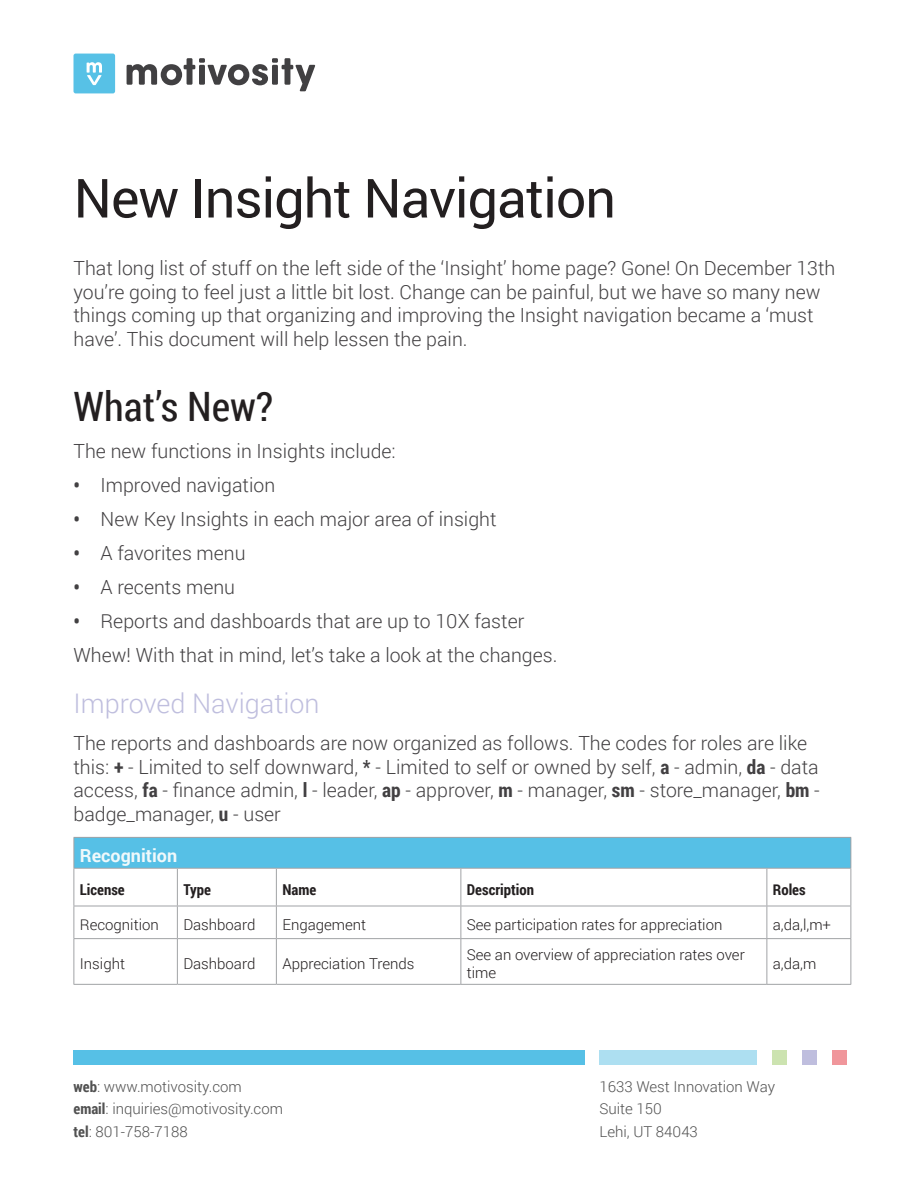
<style>
.page{position:relative;width:918px;height:1188px;background:#fff}
.page>*{position:absolute;margin:0;border:0;box-sizing:border-box;transform-origin:0 0}
.t1{font:54px "Roboto";letter-spacing:-.02em;color:#231f20}
.Section_Title{font:40.5px "Roboto Condensed";color:#231f20}
.Section_Content{font:300 27px "Roboto";color:#bfbede}
.Content{font:300 19.5px/23.4px "Roboto";color:#424042}
.t2{font:700 18px "Roboto";color:#f0f9fb}
.Paragraph_Style_2{font:300 15px/18px "Roboto";color:#231f20}
.t3{font:300 15px/22.5px "Roboto";color:#515151}
.Paragraph_Style_2-2{font:700 15px "Roboto Condensed";color:#231f20}
.s1{font-family:"Roboto Condensed";font-weight:700}
</style>
<div class="page">
<div style="left:74px;top:1050px;width:511px;height:15px;background:#56c0e6"></div>
<div style="left:74px;top:54px;width:41px;height:39px;background:#57c1e6;border-radius:2px"></div>
<svg style="left:87px;top:62px;width:15px;height:23px"></svg>
<svg style="left:127px;top:58px;width:188px;height:33px"></svg>
<div style="left:600px;top:1050px;width:157px;height:15px;background:#addff1"></div>
<div style="left:802px;top:1050px;width:15px;height:15px;background:#bfbede"></div>
<div style="left:832px;top:1050px;width:15px;height:15px;background:#f0969b"></div>
<div style="left:772px;top:1050px;width:15px;height:15px;background:#cce3b0"></div>
<div style="left:74px;top:837px;width:777px;height:31px;background:#56c0e6"></div>
<hr style="left:177px;top:869px;width:1px;height:37px;background:#a1a3a6">
<hr style="left:276px;top:869px;width:1px;height:37px;background:#a1a3a6">
<hr style="left:460px;top:869px;width:1px;height:37px;background:#a1a3a6">
<hr style="left:766px;top:869px;width:1px;height:37px;background:#a1a3a6">
<hr style="left:177px;top:906px;width:1px;height:32px;background:#a1a3a6">
<hr style="left:276px;top:906px;width:1px;height:32px;background:#a1a3a6">
<hr style="left:460px;top:906px;width:1px;height:32px;background:#a1a3a6">
<hr style="left:766px;top:906px;width:1px;height:32px;background:#a1a3a6">
<hr style="left:74px;top:938px;width:103px;height:1px;background:#a1a3a6">
<hr style="left:177px;top:938px;width:99px;height:1px;background:#a1a3a6">
<hr style="left:177px;top:939px;width:1px;height:45px;background:#a1a3a6">
<hr style="left:276px;top:938px;width:185px;height:1px;background:#a1a3a6">
<hr style="left:276px;top:939px;width:1px;height:45px;background:#a1a3a6">
<hr style="left:461px;top:938px;width:306px;height:1px;background:#a1a3a6">
<hr style="left:460px;top:939px;width:1px;height:45px;background:#a1a3a6">
<hr style="left:767px;top:938px;width:84px;height:1px;background:#a1a3a6">
<hr style="left:766px;top:939px;width:1px;height:45px;background:#a1a3a6">
<hr style="left:74px;top:869px;width:1px;height:37px;background:#a1a3a6">
<hr style="left:850px;top:869px;width:1px;height:37px;background:#a1a3a6">
<hr style="left:74px;top:906px;width:103px;height:1px;background:#a1a3a6">
<hr style="left:74px;top:906px;width:1px;height:32px;background:#a1a3a6">
<hr style="left:177px;top:906px;width:99px;height:1px;background:#a1a3a6">
<hr style="left:276px;top:906px;width:185px;height:1px;background:#a1a3a6">
<hr style="left:461px;top:906px;width:306px;height:1px;background:#a1a3a6">
<hr style="left:767px;top:906px;width:84px;height:1px;background:#a1a3a6">
<hr style="left:850px;top:906px;width:1px;height:32px;background:#a1a3a6">
<hr style="left:74px;top:939px;width:1px;height:45px;background:#a1a3a6">
<hr style="left:850px;top:939px;width:1px;height:45px;background:#a1a3a6">
<hr style="left:74px;top:984px;width:103px;height:1px;background:#a1a3a6">
<hr style="left:177px;top:984px;width:99px;height:1px;background:#a1a3a6">
<hr style="left:276px;top:984px;width:185px;height:1px;background:#a1a3a6">
<hr style="left:461px;top:984px;width:306px;height:1px;background:#a1a3a6">
<hr style="left:767px;top:984px;width:84px;height:1px;background:#a1a3a6">
<hr style="left:74px;top:837px;width:103px;height:1px;background:#a1a3a6">
<hr style="left:74px;top:838px;width:1px;height:30px;background:#a1a3a6">
<hr style="left:177px;top:837px;width:99px;height:1px;background:#a1a3a6">
<hr style="left:276px;top:837px;width:185px;height:1px;background:#a1a3a6">
<hr style="left:461px;top:837px;width:306px;height:1px;background:#a1a3a6">
<hr style="left:767px;top:837px;width:84px;height:1px;background:#a1a3a6">
<hr style="left:850px;top:838px;width:1px;height:30px;background:#a1a3a6">
<hr style="left:74px;top:868px;width:103px;height:1px;background:#a1a3a6">
<hr style="left:177px;top:868px;width:99px;height:1px;background:#a1a3a6">
<hr style="left:276px;top:868px;width:185px;height:1px;background:#a1a3a6">
<hr style="left:461px;top:868px;width:306px;height:1px;background:#a1a3a6">
<hr style="left:767px;top:868px;width:84px;height:1px;background:#a1a3a6">
<p class="t1" style="left:74px;top:160px;width:544px">New Insight Navigation</p>
<p class="Content" style="left:74px;top:256px;width:763px">That long list of stuff on the left side of the ‘Insight’ home page? Gone! On December 13th you’re going to feel just a little bit lost. Change can be painful, but we have so many new things coming up that organizing and improving the Insight navigation became a ‘must have’. This document will help lessen the pain.</p>
<p class="Section_Title" style="left:74px;top:379px;width:201px">What’s New?</p>
<p class="Content" style="left:74px;top:439px;width:324px">The new functions in Insights include:</p>
<p class="Content" style="left:74px;top:473px;width:203px"><span class="s1">•</span> Improved navigation</p>
<p class="Content" style="left:74px;top:507px;width:425px"><span class="s1">•</span> New Key Insights in each major area of insight</p>
<p class="Content" style="left:74px;top:541px;width:174px"><span class="s1">•</span> A favorites menu</p>
<p class="Content" style="left:74px;top:574px;width:163px"><span class="s1">•</span> A recents menu</p>
<p class="Content" style="left:74px;top:608px;width:452px"><span class="s1">•</span> Reports and dashboards that are up to 10X faster</p>
<p class="Content" style="left:74px;top:642px;width:485px">Whew! With that in mind, let’s take a look at the changes.</p>
<p class="Section_Content" style="left:74px;top:685px;width:248px">Improved Navigation</p>
<p class="Content" style="left:74px;top:731px;width:748px">The reports and dashboards are now organized as follows. The codes for roles are like this: <span class="s1">+</span> - Limited to self downward, <span class="s1">*</span> - Limited to self or owned by self, <span class="s1">a</span> - admin, <span class="s1">da</span> - data access, <span class="s1">fa</span> - finance admin, <span class="s1">l</span> - leader, <span class="s1">ap</span> - approver, <span class="s1">m</span> - manager, <span class="s1">sm</span> - store_manager, <span class="s1">bm</span> - badge_manager, <span class="s1">u</span> - user</p>
<p class="t2" style="left:80px;top:843px;width:99px">Recognition</p>
<p class="Paragraph_Style_2-2" style="left:80px;top:879px;width:46px">License</p>
<p class="Paragraph_Style_2-2" style="left:183px;top:879px;width:29px">Type</p>
<p class="Paragraph_Style_2-2" style="left:282px;top:879px;width:35px">Name</p>
<p class="Paragraph_Style_2-2" style="left:467px;top:879px;width:69px">Description</p>
<p class="Paragraph_Style_2-2" style="left:773px;top:879px;width:34px">Roles</p>
<p class="Paragraph_Style_2" style="left:80px;top:915px;width:80px">Recognition</p>
<p class="Paragraph_Style_2" style="left:183px;top:915px;width:73px">Dashboard</p>
<p class="Paragraph_Style_2" style="left:282px;top:915px;width:85px">Engagement</p>
<p class="Paragraph_Style_2" style="left:467px;top:915px;width:257px">See participation rates for appreciation</p>
<p class="Paragraph_Style_2" style="left:773px;top:915px;width:60px">a,da,l,m+</p>
<p class="Paragraph_Style_2" style="left:80px;top:955px;width:47px">Insight</p>
<p class="Paragraph_Style_2" style="left:183px;top:955px;width:73px">Dashboard</p>
<p class="Paragraph_Style_2" style="left:282px;top:955px;width:134px">Appreciation Trends</p>
<p class="Paragraph_Style_2" style="left:467px;top:946px;width:279px">See an overview of appreciation rates over time</p>
<p class="Paragraph_Style_2" style="left:773px;top:955px;width:45px">a,da,m</p>
<p class="t3" style="left:74px;top:1075px;width:211px"><span class="s1">web</span>: www.motivosity.com<br><span class="s1">email</span>: inquiries@motivosity.com <span class="s1">tel</span>: 801-758-7188</p>
<p class="t3" style="left:600px;top:1075px;width:177px">1633 West Innovation Way<br>Suite 150<br>Lehi, UT 84043</p>
</div>
